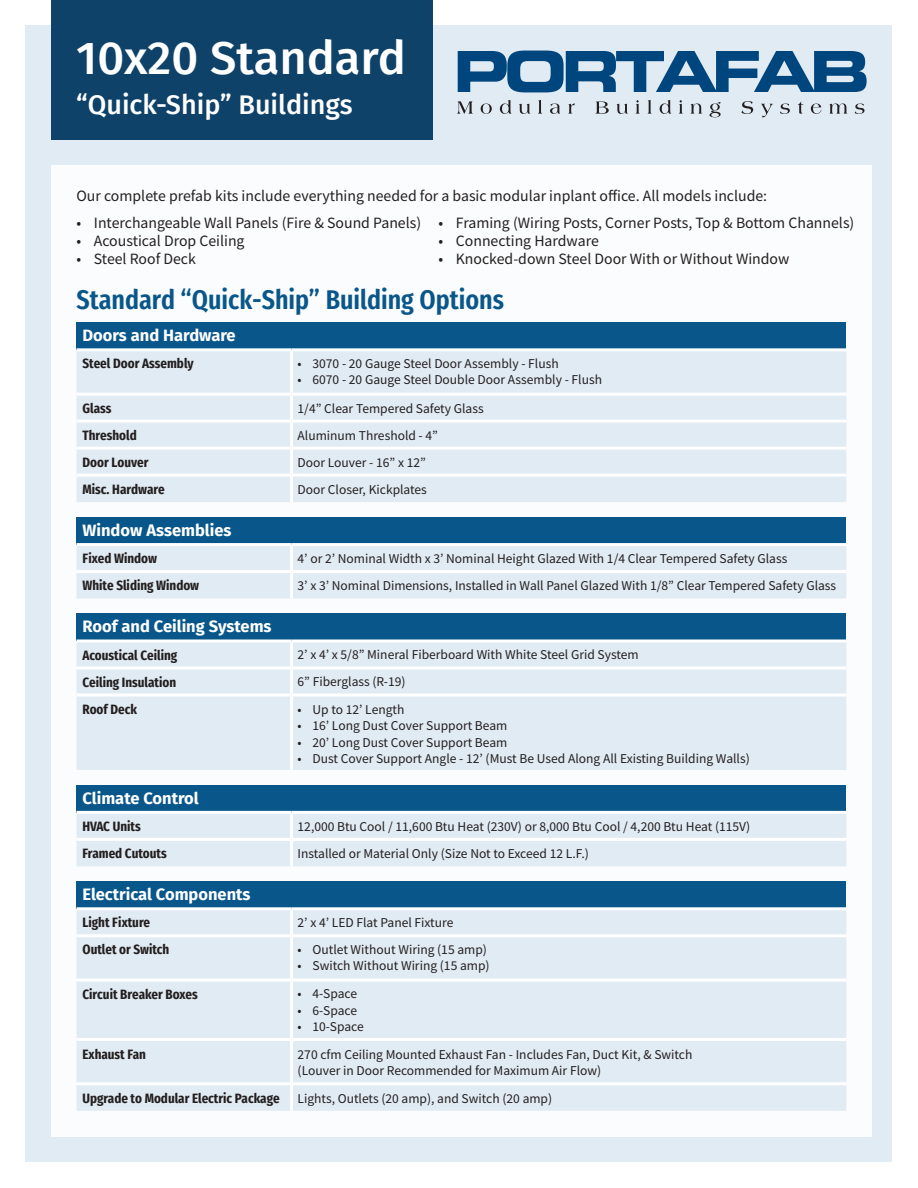
<style>
.page{position:relative;width:918px;height:1188px;background:#fff}
.page>*{position:absolute;margin:0;border:0;box-sizing:border-box;transform-origin:0 0}
.t1{font:500 46.2px "Fira Sans";color:#fff}
.t2{font:600 27px "Fira Sans Condensed";color:#09578a}
.t3{font:500 27px "Fira Sans";color:#fff}
.t4{font:700 16.5px "Fira Sans";color:#fff}
.t5{font:15.75px "Source Sans Pro";color:#231f20}
.t6{font:13.5px/16.2px "Source Sans Pro";color:#231f20}
.t7{font:700 13.5px "Fira Sans Condensed";color:#231f20}
</style>
<div class="page">
<div style="left:26px;top:26px;width:866px;height:1136px;background:#e1ebf3"></div>
<div style="left:51px;top:165px;width:821px;height:972px;background:#fff"></div>
<div style="left:76px;top:322px;width:770px;height:28px;background:#09578a"></div>
<div style="left:76px;top:351px;width:770px;height:151px;background:#e1ebf3"></div>
<hr style="left:290px;top:351px;width:3px;height:42px;background:#fff">
<hr style="left:76px;top:393px;width:216px;height:3px;background:#fff">
<hr style="left:292px;top:393px;width:554px;height:3px;background:#fff">
<hr style="left:290px;top:396px;width:3px;height:24px;background:#fff">
<hr style="left:76px;top:420px;width:216px;height:3px;background:#fff">
<hr style="left:292px;top:420px;width:554px;height:3px;background:#fff">
<hr style="left:290px;top:423px;width:3px;height:24px;background:#fff">
<hr style="left:76px;top:447px;width:216px;height:3px;background:#fff">
<hr style="left:292px;top:447px;width:554px;height:3px;background:#fff">
<hr style="left:290px;top:450px;width:3px;height:24px;background:#fff">
<hr style="left:76px;top:474px;width:216px;height:3px;background:#fff">
<hr style="left:292px;top:474px;width:554px;height:3px;background:#fff">
<hr style="left:290px;top:477px;width:3px;height:25px;background:#fff">
<hr style="left:76px;top:348px;width:216px;height:3px;background:#fff">
<hr style="left:292px;top:348px;width:554px;height:3px;background:#fff">
<div style="left:76px;top:517px;width:770px;height:28px;background:#09578a"></div>
<div style="left:76px;top:546px;width:770px;height:53px;background:#e1ebf3"></div>
<hr style="left:290px;top:546px;width:3px;height:24px;background:#fff">
<hr style="left:76px;top:570px;width:216px;height:3px;background:#fff">
<hr style="left:292px;top:570px;width:554px;height:3px;background:#fff">
<hr style="left:290px;top:573px;width:3px;height:26px;background:#fff">
<hr style="left:76px;top:543px;width:216px;height:3px;background:#fff">
<hr style="left:292px;top:543px;width:554px;height:3px;background:#fff">
<div style="left:76px;top:614px;width:770px;height:27px;background:#09578a"></div>
<div style="left:76px;top:642px;width:770px;height:128px;background:#e1ebf3"></div>
<hr style="left:290px;top:642px;width:3px;height:24px;background:#fff">
<hr style="left:76px;top:666px;width:216px;height:3px;background:#fff">
<hr style="left:292px;top:666px;width:554px;height:3px;background:#fff">
<hr style="left:290px;top:669px;width:3px;height:24px;background:#fff">
<hr style="left:76px;top:693px;width:216px;height:3px;background:#fff">
<hr style="left:292px;top:693px;width:554px;height:3px;background:#fff">
<hr style="left:290px;top:696px;width:3px;height:74px;background:#fff">
<hr style="left:76px;top:639px;width:216px;height:3px;background:#fff">
<hr style="left:292px;top:639px;width:554px;height:3px;background:#fff">
<div style="left:76px;top:785px;width:770px;height:27px;background:#09578a"></div>
<div style="left:76px;top:814px;width:770px;height:52px;background:#e1ebf3"></div>
<hr style="left:290px;top:814px;width:3px;height:24px;background:#fff">
<hr style="left:76px;top:838px;width:216px;height:3px;background:#fff">
<hr style="left:292px;top:838px;width:554px;height:3px;background:#fff">
<hr style="left:290px;top:841px;width:3px;height:25px;background:#fff">
<hr style="left:76px;top:811px;width:216px;height:3px;background:#fff">
<hr style="left:292px;top:811px;width:554px;height:3px;background:#fff">
<div style="left:76px;top:881px;width:770px;height:28px;background:#09578a"></div>
<div style="left:76px;top:910px;width:770px;height:201px;background:#e1ebf3"></div>
<hr style="left:290px;top:910px;width:3px;height:24px;background:#fff">
<hr style="left:76px;top:934px;width:216px;height:3px;background:#fff">
<hr style="left:292px;top:934px;width:554px;height:3px;background:#fff">
<hr style="left:290px;top:937px;width:3px;height:42px;background:#fff">
<hr style="left:76px;top:979px;width:216px;height:3px;background:#fff">
<hr style="left:292px;top:979px;width:554px;height:3px;background:#fff">
<hr style="left:290px;top:982px;width:3px;height:56px;background:#fff">
<hr style="left:76px;top:1038px;width:216px;height:3px;background:#fff">
<hr style="left:292px;top:1038px;width:554px;height:3px;background:#fff">
<hr style="left:290px;top:1041px;width:3px;height:41px;background:#fff">
<hr style="left:76px;top:1082px;width:216px;height:3px;background:#fff">
<hr style="left:292px;top:1082px;width:554px;height:3px;background:#fff">
<hr style="left:290px;top:1085px;width:3px;height:26px;background:#fff">
<hr style="left:76px;top:907px;width:216px;height:3px;background:#fff">
<hr style="left:292px;top:907px;width:554px;height:3px;background:#fff">
<div style="left:51px;top:0;width:381px;height:140px;background:#0f4269"></div>
<svg style="left:457px;top:101px;width:16px;height:13px"></svg>
<svg style="left:481px;top:104px;width:11px;height:10px"></svg>
<svg style="left:500px;top:100px;width:12px;height:14px"></svg>
<svg style="left:519px;top:104px;width:11px;height:10px"></svg>
<svg style="left:538px;top:100px;width:4px;height:14px"></svg>
<svg style="left:550px;top:103px;width:10px;height:11px"></svg>
<svg style="left:568px;top:103px;width:7px;height:11px"></svg>
<svg style="left:595px;top:102px;width:14px;height:12px"></svg>
<svg style="left:616px;top:104px;width:12px;height:10px"></svg>
<svg style="left:636px;top:100px;width:4px;height:14px"></svg>
<svg style="left:647px;top:100px;width:5px;height:14px"></svg>
<svg style="left:660px;top:100px;width:11px;height:14px"></svg>
<svg style="left:679px;top:100px;width:4px;height:14px"></svg>
<svg style="left:690px;top:103px;width:12px;height:11px"></svg>
<svg style="left:709px;top:102px;width:12px;height:15px"></svg>
<svg style="left:742px;top:101px;width:11px;height:13px"></svg>
<svg style="left:761px;top:104px;width:12px;height:13px"></svg>
<svg style="left:780px;top:103px;width:10px;height:11px"></svg>
<svg style="left:798px;top:102px;width:5px;height:12px"></svg>
<svg style="left:811px;top:104px;width:11px;height:10px"></svg>
<svg style="left:829px;top:103px;width:18px;height:11px"></svg>
<svg style="left:855px;top:103px;width:9px;height:11px"></svg>
<svg style="left:458px;top:51px;width:409px;height:41px"></svg>
<p class="t1" style="left:76px;top:20px;width:331px">10x20 Standard</p>
<p class="t3" style="left:76px;top:83px;width:278px">“Quick-Ship” Buildings</p>
<p class="t5" style="left:76px;top:186px;width:692px">Our complete prefab kits include everything needed for a basic modular inplant office. All models include:</p>
<p class="t5" style="left:76px;top:213px;width:346px">• Interchangeable Wall Panels (Fire &amp; Sound Panels)</p>
<p class="t5" style="left:76px;top:231px;width:170px">• Acoustical Drop Ceiling</p>
<p class="t5" style="left:76px;top:249px;width:121px">• Steel Roof Deck</p>
<p class="t5" style="left:438px;top:213px;width:417px">• Framing (Wiring Posts, Corner Posts, Top &amp; Bottom Channels)</p>
<p class="t5" style="left:438px;top:231px;width:162px">• Connecting Hardware</p>
<p class="t5" style="left:438px;top:249px;width:352px">• Knocked-down Steel Door With or Without Window</p>
<p class="t2" style="left:76px;top:275px;width:429px">Standard “Quick-Ship” Building Options</p>
<p class="t4" style="left:82px;top:322px;width:155px">Doors and Hardware</p>
<p class="t7" style="left:82px;top:351px;width:113px">Steel Door Assembly</p>
<p class="t6" style="left:298px;top:356px;width:263px">• 3070 - 20 Gauge Steel Door Assembly - Flush</p>
<p class="t6" style="left:298px;top:372px;width:306px">• 6070 - 20 Gauge Steel Double Door Assembly - Flush</p>
<p class="t7" style="left:82px;top:396px;width:30px">Glass</p>
<p class="t6" style="left:298px;top:400px;width:188px">1/4” Clear Tempered Safety Glass</p>
<p class="t7" style="left:82px;top:423px;width:56px">Threshold</p>
<p class="t6" style="left:298px;top:427px;width:142px">Aluminum Threshold - 4”</p>
<p class="t7" style="left:82px;top:450px;width:67px">Door Louver</p>
<p class="t6" style="left:298px;top:454px;width:130px">Door Louver - 16” x 12”</p>
<p class="t7" style="left:82px;top:477px;width:84px">Misc. Hardware</p>
<p class="t6" style="left:298px;top:481px;width:131px">Door Closer, Kickplates</p>
<p class="t4" style="left:82px;top:516px;width:151px">Window Assemblies</p>
<p class="t7" style="left:82px;top:546px;width:76px">Fixed Window</p>
<p class="t6" style="left:298px;top:550px;width:491px">4’ or 2’ Nominal Width x 3’ Nominal Height Glazed With 1/4 Clear Tempered Safety Glass</p>
<p class="t7" style="left:82px;top:573px;width:118px">White Sliding Window</p>
<p class="t6" style="left:298px;top:577px;width:540px">3’ x 3’ Nominal Dimensions, Installed in Wall Panel Glazed With 1/8” Clear Tempered Safety Glass</p>
<p class="t4" style="left:82px;top:613px;width:191px">Roof and Ceiling Systems</p>
<p class="t7" style="left:82px;top:643px;width:96px">Acoustical Ceiling</p>
<p class="t6" style="left:298px;top:647px;width:343px">2’ x 4’ x 5/8” Mineral Fiberboard With White Steel Grid System</p>
<p class="t7" style="left:82px;top:670px;width:95px">Ceiling Insulation</p>
<p class="t6" style="left:298px;top:674px;width:109px">6” Fiberglass (R-19)</p>
<p class="t7" style="left:82px;top:697px;width:56px">Roof Deck</p>
<p class="t6" style="left:298px;top:701px;width:108px">• Up to 12’ Length</p>
<p class="t6" style="left:298px;top:718px;width:211px">• 16’ Long Dust Cover Support Beam</p>
<p class="t6" style="left:298px;top:734px;width:211px">• 20’ Long Dust Cover Support Beam</p>
<p class="t6" style="left:298px;top:750px;width:454px">• Dust Cover Support Angle - 12’ (Must Be Used Along All Existing Building Walls)</p>
<p class="t4" style="left:82px;top:784px;width:118px">Climate Control</p>
<p class="t7" style="left:82px;top:814px;width:60px">HVAC Units</p>
<p class="t6" style="left:298px;top:818px;width:454px">12,000 Btu Cool / 11,600 Btu Heat (230V) or 8,000 Btu Cool / 4,200 Btu Heat (115V)</p>
<p class="t7" style="left:82px;top:841px;width:86px">Framed Cutouts</p>
<p class="t6" style="left:298px;top:845px;width:293px">Installed or Material Only (Size Not to Exceed 12 L.F.)</p>
<p class="t4" style="left:82px;top:881px;width:170px">Electrical Components</p>
<p class="t7" style="left:82px;top:910px;width:69px">Light Fixture</p>
<p class="t6" style="left:298px;top:915px;width:157px">2’ x 4’ LED Flat Panel Fixture</p>
<p class="t7" style="left:82px;top:937px;width:88px">Outlet or Switch</p>
<p class="t6" style="left:298px;top:942px;width:191px">• Outlet Without Wiring (15 amp)</p>
<p class="t6" style="left:298px;top:958px;width:194px">• Switch Without Wiring (15 amp)</p>
<p class="t7" style="left:82px;top:982px;width:117px">Circuit Breaker Boxes</p>
<p class="t6" style="left:298px;top:986px;width:61px">• 4-Space</p>
<p class="t6" style="left:298px;top:1002px;width:61px">• 6-Space</p>
<p class="t6" style="left:298px;top:1018px;width:68px">• 10-Space</p>
<p class="t7" style="left:82px;top:1042px;width:65px">Exhaust Fan</p>
<p class="t6" style="left:298px;top:1046px;width:396px">270 cfm Ceiling Mounted Exhaust Fan - Includes Fan, Duct Kit, &amp; Switch (Louver in Door Recommended for Maximum Air Flow)</p>
<p class="t7" style="left:82px;top:1086px;width:199px">Upgrade to Modular Electric Package</p>
<p class="t6" style="left:298px;top:1090px;width:256px">Lights, Outlets (20 amp), and Switch (20 amp)</p>
</div>
